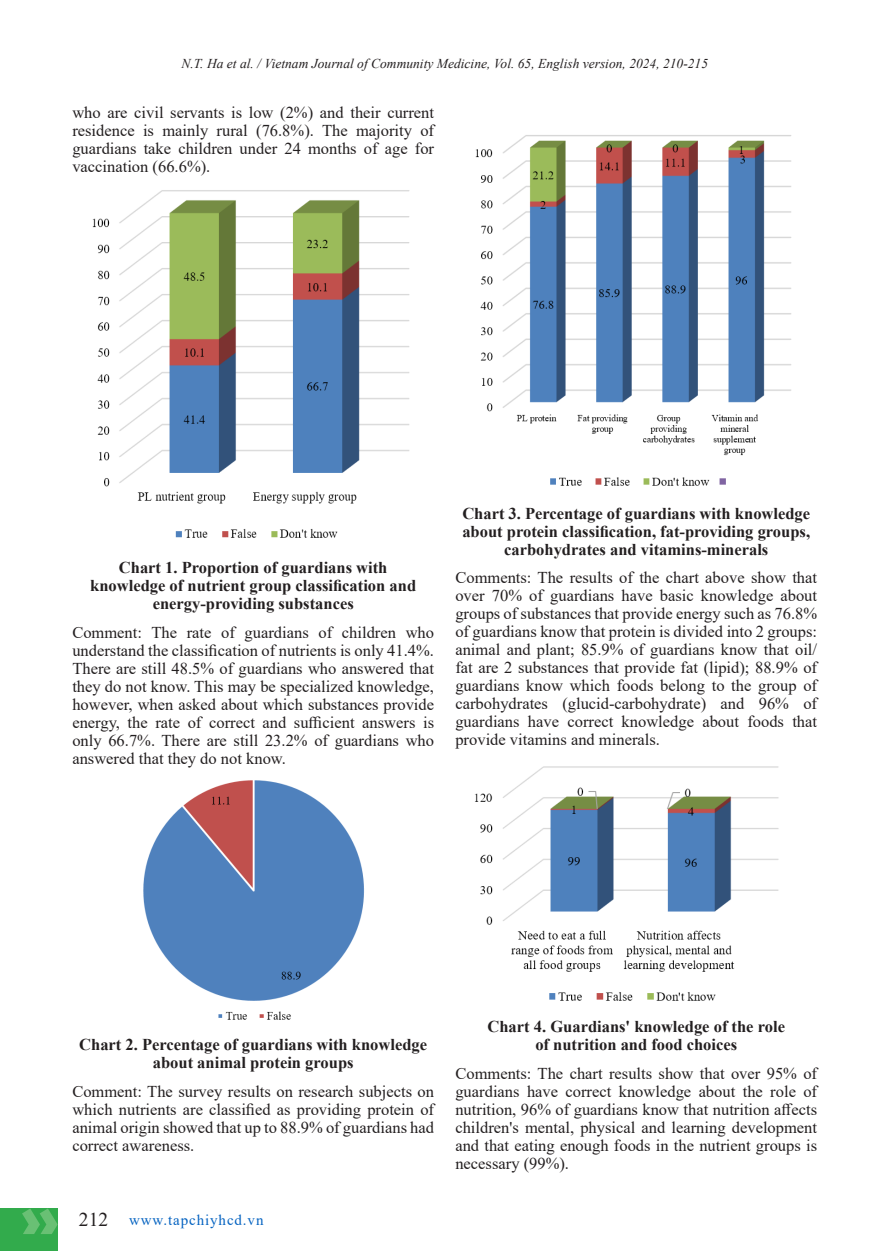
<style>
.page{position:relative;width:881px;height:1251px;background:#fff}
.page>*{position:absolute;margin:0;border:0;box-sizing:border-box;transform-origin:0 0}
.Basic_2_dong{font:16.5px/18px "Times New Roman";color:#231f20;text-align:justify}
.Basic_2_dong-2{font:700 16.5px/18px "Times New Roman";color:#231f20;text-align:center}
.t1{font:15px "Times New Roman";letter-spacing:.06em;color:#0563c1}
.Top_head{font:italic 13.5px "Times New Roman";color:#231f20}
.s1{font-size:19.5px;color:#231f20}
</style>
<div class="page">
<div style="left:0;top:1208px;width:58px;height:42px;background:#32ab4c"></div>
<svg style="left:22px;top:1208px;width:36px;height:25px"></svg>
<img style="left:92px;top:190px;width:318px;height:348px">
<img style="left:143px;top:780px;width:221px;height:240px">
<img style="left:475px;top:135px;width:317px;height:351px">
<img style="left:475px;top:766px;width:304px;height:235px">
<p class="Top_head" style="left:181px;top:54px;width:528px">N.T. Ha et al. / Vietnam Journal of Community Medicine, Vol. 65, English version, 2024, 210-215</p>
<p class="Basic_2_dong" style="left:72px;top:103px;width:363px">who are civil servants is low (2%) and their current residence is mainly rural (76.8%). The majority of guardians take children under 24 months of age for vaccination (66.6%).</p>
<p class="Basic_2_dong-2" style="left:90px;top:558px;width:327px">Chart 1. Proportion of guardians with knowledge of nutrient group classification and energy-providing substances</p>
<p class="Basic_2_dong" style="left:72px;top:622px;width:363px">Comment: The rate of guardians of children who understand the classification of nutrients is only 41.4%.<br>There are still 48.5% of guardians who answered that they do not know. This may be specialized knowledge, however, when asked about which substances provide energy, the rate of correct and sufficient answers is only 66.7%. There are still 23.2% of guardians who answered that they do not know.</p>
<p class="Basic_2_dong-2" style="left:462px;top:503px;width:349px">Chart 3. Percentage of guardians with knowledge about protein classification, fat-providing groups, carbohydrates and vitamins-minerals</p>
<p class="Basic_2_dong" style="left:455px;top:568px;width:363px">Comments: The results of the chart above show that over 70% of guardians have basic knowledge about groups of substances that provide energy such as 76.8% of guardians know that protein is divided into 2 groups: animal and plant; 85.9% of guardians know that oil/ fat are 2 substances that provide fat (lipid); 88.9% of guardians know which foods belong to the group of carbohydrates (glucid-carbohydrate) and 96% of guardians have correct knowledge about foods that provide vitamins and minerals.</p>
<p class="Basic_2_dong-2" style="left:79px;top:1034px;width:349px">Chart 2. Percentage of guardians with knowledge about animal protein groups</p>
<p class="Basic_2_dong" style="left:72px;top:1081px;width:363px">Comment: The survey results on research subjects on which nutrients are classified as providing protein of animal origin showed that up to 88.9% of guardians had correct awareness.</p>
<p class="t1" style="left:79px;top:1208px;width:186px"><span class="s1">212</span> www.tapchiyhcd.vn</p>
<p class="Basic_2_dong-2" style="left:487px;top:1016px;width:299px">Chart 4. Guardians' knowledge of the role of nutrition and food choices</p>
<p class="Basic_2_dong" style="left:455px;top:1063px;width:363px">Comments: The chart results show that over 95% of guardians have correct knowledge about the role of nutrition, 96% of guardians know that nutrition affects children's mental, physical and learning development and that eating enough foods in the nutrient groups is necessary (99%).</p>
</div>
